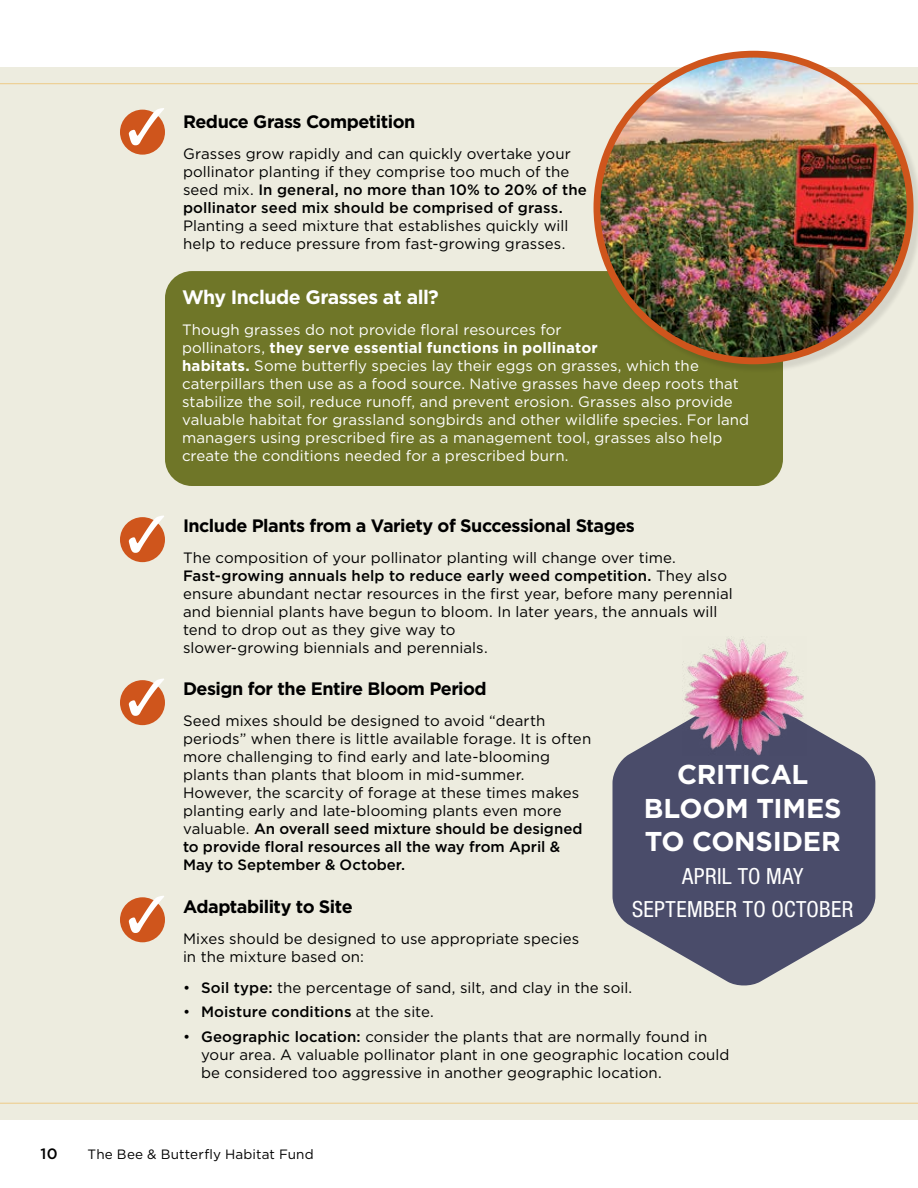
<style>
.page{position:relative;width:918px;height:1188px;background:#fff}
.page>*{position:absolute;margin:0;border:0;box-sizing:border-box;transform-origin:0 0}
.t1{font:700 27.3px/33.5px "Gotham";letter-spacing:-.01em;color:#fff;text-align:center}
.t2{font:condensed 22.35px/33px "Helvetica Neue";letter-spacing:.015em;color:#fff;text-align:center}
.t3{font:700 19.5px "Gotham";letter-spacing:-.03em;color:#fff}
.t4{font:700 18px "Gotham";letter-spacing:-.025em;color:#000}
.t5{font:15px/18px "Gotham";letter-spacing:.005em;color:#000}
.t6{font:15px/18px "Gotham";letter-spacing:.005em;color:#fff}
.t7{font:500 15px "Gotham";letter-spacing:.01em;color:#000}
.t8{font:13.5px "Gotham";letter-spacing:.015em;color:#000}
.s1{font-weight:500}
.s2{font-weight:700}
.s3{font-weight:400}
</style>
<div class="page">
<div style="left:0;top:68px;width:918px;height:1052px;background:#edecdf"></div>
<hr style="left:0;top:83px;width:918px;height:1px;background:#eea320">
<hr style="left:0;top:1103px;width:918px;height:1px;background:#eea320">
<svg style="left:612px;top:723px;width:263px;height:263px;fill:#4a4c6a"></svg>
<img style="left:683px;top:638px;width:124px;height:117px">
<div style="left:165px;top:271px;width:618px;height:215px;background:#6f7628;border-radius:27px"></div>
<div style="left:596px;top:53px;width:322px;height:320px;background:#000;opacity:.1"></div>
<img style="left:597px;top:54px;width:313px;height:307px">
<div style="left:594px;top:51px;width:320px;height:313px;border:7px solid #cf551c;border-radius:50%"></div>
<div style="left:120px;top:110px;width:45px;height:45px;background:#cf551c;border-radius:50%"></div>
<svg style="left:129px;top:108px;width:35px;height:37px"></svg>
<div style="left:120px;top:517px;width:45px;height:45px;background:#cf551c;border-radius:50%"></div>
<svg style="left:129px;top:516px;width:35px;height:37px"></svg>
<div style="left:120px;top:680px;width:45px;height:45px;background:#cf551c;border-radius:50%"></div>
<svg style="left:129px;top:679px;width:35px;height:37px"></svg>
<div style="left:120px;top:897px;width:45px;height:45px;background:#cf551c;border-radius:50%"></div>
<svg style="left:129px;top:896px;width:35px;height:37px"></svg>
<p class="t4" style="left:183px;top:109px;width:234px">Reduce Grass Competition</p>
<p class="t5" style="left:183px;top:144px;width:405px">Grasses grow rapidly and can quickly overtake your pollinator planting if they comprise too much of the seed mix. <span class="s1">In general, no more than 10% to 20% of the pollinator seed mix should be comprised of grass.</span></p>
<p class="t5" style="left:183px;top:216px;width:387px">Planting a seed mixture that establishes quickly will help to reduce pressure from fast-growing grasses.</p>
<h3 class="t3" style="left:182px;top:284px;width:258px">Why Include Grasses at all?</h3>
<p class="t6" style="left:182px;top:320px;width:569px">Though grasses do not provide floral resources for<br>pollinators, <span class="s2">they serve essential functions in pollinator<br>habitats.</span> Some butterfly species lay their eggs on grasses, which the caterpillars then use as a food source. Native grasses have deep roots that stabilize the soil, reduce runoff, and prevent erosion. Grasses also provide valuable habitat for grassland songbirds and other wildlife species. For land managers using prescribed fire as a management tool, grasses also help create the conditions needed for a prescribed burn.</p>
<p class="t4" style="left:183px;top:514px;width:453px">Include Plants from a Variety of Successional Stages</p>
<p class="t5" style="left:183px;top:548px;width:551px">The composition of your pollinator planting will change over time.<br><span class="s1">Fast-growing annuals help to reduce early weed competition.</span> They also ensure abundant nectar resources in the first year, before many perennial and biennial plants have begun to bloom. In later years, the annuals will tend to drop out as they give way to<br>slower-growing biennials and perennials.</p>
<p class="t4" style="left:183px;top:676px;width:305px">Design for the Entire Bloom Period</p>
<p class="t5" style="left:183px;top:711px;width:410px">Seed mixes should be designed to avoid “dearth periods” when there is little available forage. It is often more challenging to find early and late-blooming plants than plants that bloom in mid-summer.<br>However, the scarcity of forage at these times makes planting early and late-blooming plants even more valuable. <span class="s1">An overall seed mixture should be designed to provide floral resources all the way from April &amp; May to September &amp; October.</span></p>
<p class="t4" style="left:183px;top:895px;width:171px">Adaptability to Site</p>
<p class="t5" style="left:183px;top:929px;width:398px">Mixes should be designed to use appropriate species in the mixture based on:</p>
<p class="t5" style="left:183px;top:978px;width:451px">• <span class="s1">Soil type:</span> the percentage of sand, silt, and clay in the soil.</p>
<p class="t7" style="left:183px;top:1002px;width:252px"><span class="s3">•</span> Moisture conditions <span class="s3">at the site.</span></p>
<p class="t5" style="left:201px;top:1027px;width:530px;text-indent:-18px">• <span class="s1">Geographic location:</span> consider the plants that are normally found in your area. A valuable pollinator plant in one geographic location could be considered too aggressive in another geographic location.</p>
<h1 class="t1" style="left:644px;top:758px;width:199px">CRITICAL<br>BLOOM TIMES<br>TO CONSIDER</h1>
<h2 class="t2" style="left:632px;top:859px;width:223px">APRIL TO MAY<br>SEPTEMBER TO OCTOBER</h2>
<p class="t7" style="left:40px;top:1144px;width:19px">10</p>
<p class="t8" style="left:88px;top:1146px;width:228px">The Bee &amp; Butterfly Habitat Fund</p>
</div>
